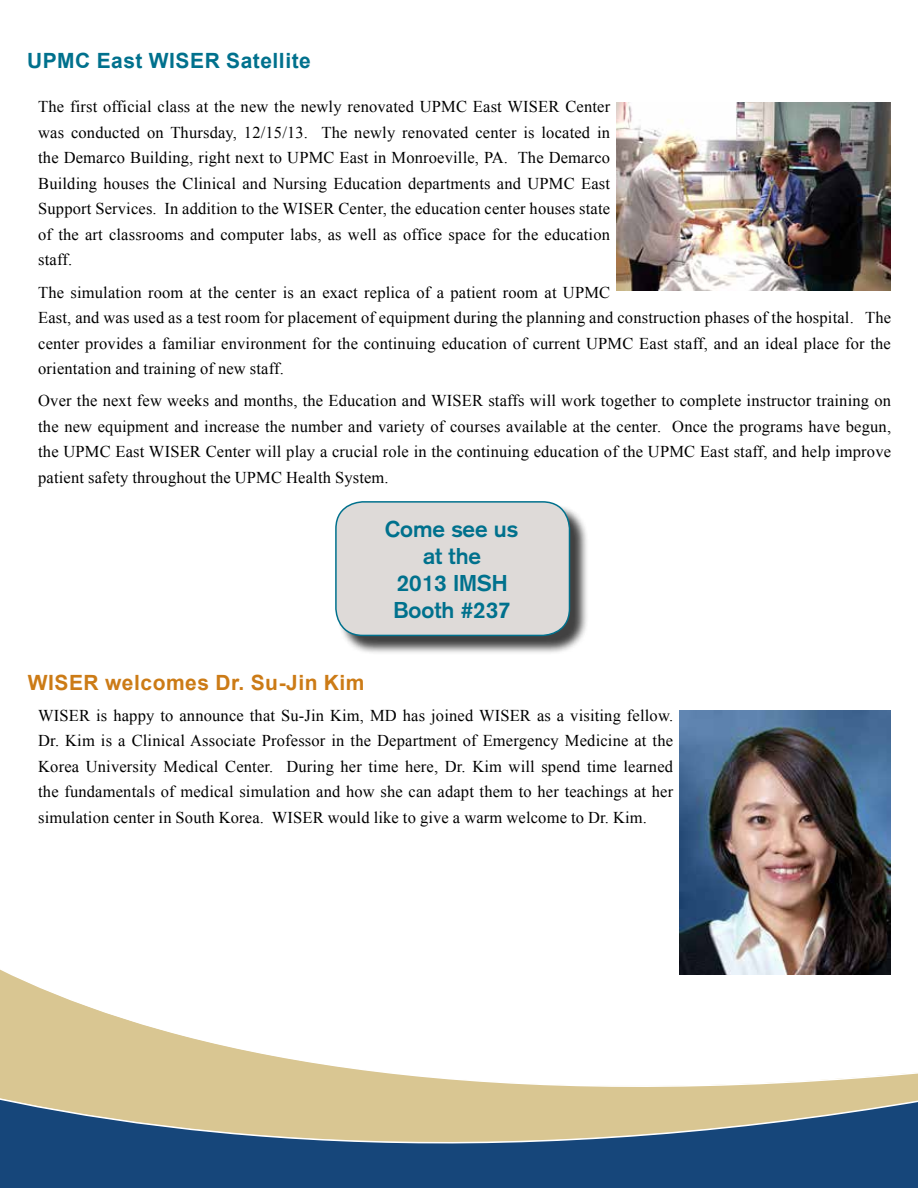
<style>
.page{position:relative;width:918px;height:1188px;background:#fff}
.page>*{position:absolute;margin:0;border:0;box-sizing:border-box;transform-origin:0 0}
.t1{font:700 22.5px/27px "Akzidenz Grotesk";color:#00718d;text-align:center}
.t2{font:700 21px "Arial";letter-spacing:.025em;color:#cc7b16}
.t3{font:700 21px "Arial";letter-spacing:.025em;color:#00718d}
.t4{font:16.5px/25.5px "Times New Roman";letter-spacing:.01em;color:#000;text-align:justify}
</style>
<div class="page">
<svg style="left:0;top:904px;width:918px;height:284px"></svg>
<img style="left:617px;top:102px;width:274px;height:188px">
<img style="left:680px;top:711px;width:211px;height:264px">
<div style="left:337px;top:503px;width:252px;height:152px;background:#000;opacity:.75"></div>
<div style="left:336px;top:502px;width:233px;height:133px;background:#dedad8;border-radius:27px"></div>
<div style="left:335px;top:501px;width:235px;height:135px;border:2px solid #00718d;border-radius:27px"></div>
<p class="t3" style="left:27px;top:47px;width:285px">UPMC East WISER Satellite</p>
<p class="t4" style="left:38px;top:94px;width:573px">The first official class at the new the newly renovated UPMC East WISER Center was conducted on Thursday, 12/15/13. The newly renovated center is located in the Demarco Building, right next to UPMC East in Monroeville, PA. The Demarco Building houses the Clinical and Nursing Education departments and UPMC East Support Services. In addition to the WISER Center, the education center houses state of the art classrooms and computer labs, as well as office space for the education staff.</p>
<p class="t4" style="left:38px;top:279px;width:854px;text-align:left">The simulation room at the center is an exact replica of a patient room at UPMC<br>East, and was used as a test room for placement of equipment during the planning and construction phases of the hospital. The center provides a familiar environment for the continuing education of current UPMC East staff, and an ideal place for the orientation and training of new staff.</p>
<p class="t4" style="left:38px;top:388px;width:854px">Over the next few weeks and months, the Education and WISER staffs will work together to complete instructor training on the new equipment and increase the number and variety of courses available at the center. Once the programs have begun, the UPMC East WISER Center will play a crucial role in the continuing education of the UPMC East staff, and help improve patient safety throughout the UPMC Health System.</p>
<h1 class="t1" style="left:385px;top:515px;width:135px">Come see us at the<br>2013 IMSH<br>Booth #237</h1>
<p class="t2" style="left:28px;top:669px;width:338px">WISER welcomes Dr. Su-Jin Kim</p>
<p class="t4" style="left:38px;top:702px;width:637px">WISER is happy to announce that Su-Jin Kim, MD has joined WISER as a visiting fellow.<br>Dr. Kim is a Clinical Associate Professor in the Department of Emergency Medicine at the Korea University Medical Center. During her time here, Dr. Kim will spend time learned the fundamentals of medical simulation and how she can adapt them to her teachings at her simulation center in South Korea. WISER would like to give a warm welcome to Dr. Kim.</p>
</div>
